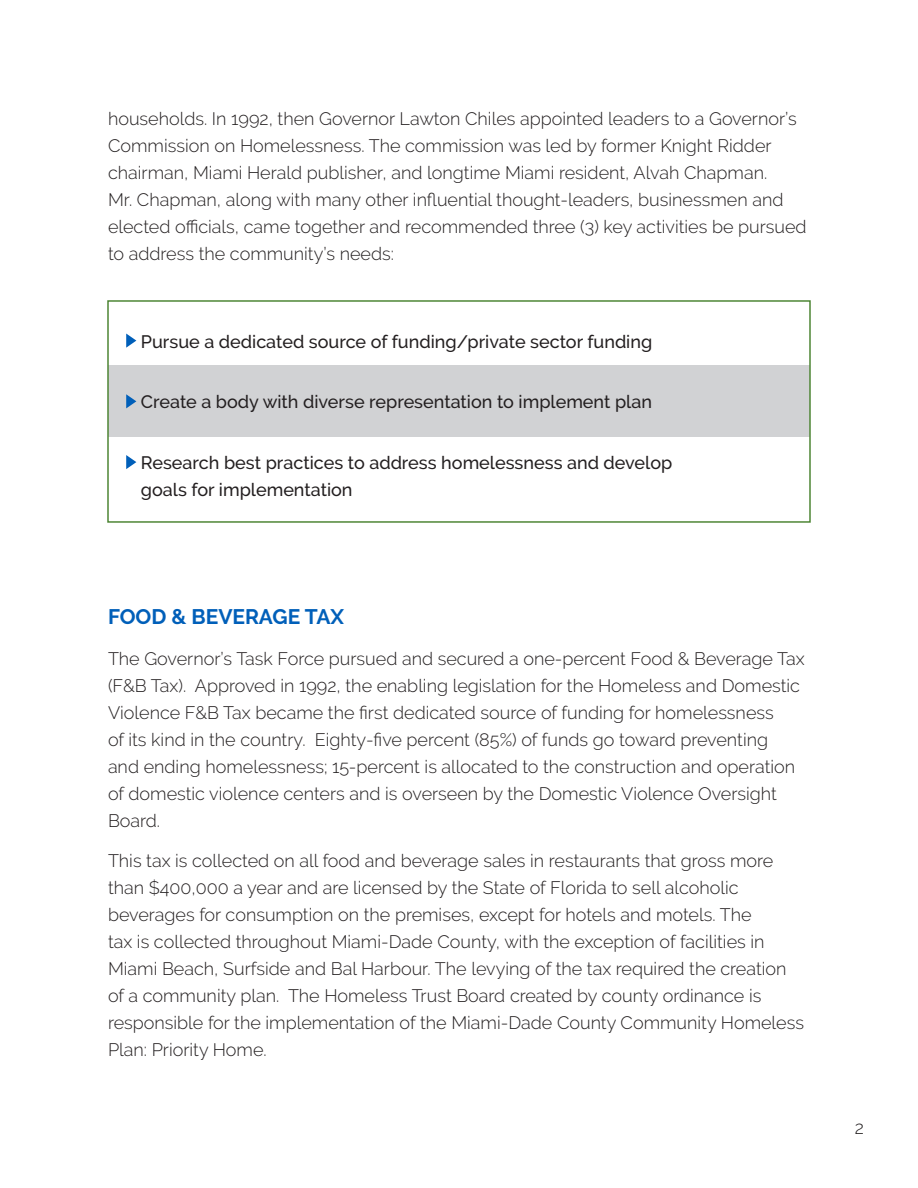
<style>
.page{position:relative;width:918px;height:1188px;background:#fff}
.page>*{position:absolute;margin:0;border:0;box-sizing:border-box;transform-origin:0 0}
.t1{font:700 21px "Raleway";color:#005fb9}
.t2{font:300 18px/27px "Raleway";color:#231f20}
.t3{font:500 18px/27px "Raleway";color:#231f20}
</style>
<div class="page">
<div style="left:108px;top:365px;width:702px;height:71px;background:#d1d2d4"></div>
<svg style="left:126px;top:334px;width:10px;height:14px"></svg>
<svg style="left:126px;top:394px;width:10px;height:14px"></svg>
<svg style="left:126px;top:455px;width:10px;height:14px"></svg>
<div style="left:107px;top:300px;width:704px;height:223px;border:2px solid #4e8635"></div>
<p class="t2" style="left:108px;top:105px;width:700px">households. In 1992, then Governor Lawton Chiles appointed leaders to a Governor’s Commission on Homelessness. The commission was led by former Knight Ridder chairman, Miami Herald publisher, and longtime Miami resident, Alvah Chapman.<br>Mr. Chapman, along with many other influential thought-leaders, businessmen and elected officials, came together and recommended three (3) key activities be pursued to address the community’s needs:</p>
<p class="t3" style="left:141px;top:328px;width:513px">Pursue a dedicated source of funding/private sector funding</p>
<p class="t3" style="left:141px;top:389px;width:513px">Create a body with diverse representation to implement plan</p>
<p class="t3" style="left:141px;top:449px;width:533px">Research best practices to address homelessness and develop goals for implementation</p>
<p class="t1" style="left:108px;top:605px;width:238px">FOOD &amp; BEVERAGE TAX</p>
<p class="t2" style="left:108px;top:645px;width:698px">The Governor’s Task Force pursued and secured a one-percent Food &amp; Beverage Tax (F&amp;B Tax). Approved in 1992, the enabling legislation for the Homeless and Domestic Violence F&amp;B Tax became the first dedicated source of funding for homelessness<br>of its kind in the country. Eighty-five percent (85%) of funds go toward preventing<br>and ending homelessness; 15-percent is allocated to the construction and operation of domestic violence centers and is overseen by the Domestic Violence Oversight Board.</p>
<p class="t2" style="left:108px;top:848px;width:698px">This tax is collected on all food and beverage sales in restaurants that gross more than $400,000 a year and are licensed by the State of Florida to sell alcoholic beverages for consumption on the premises, except for hotels and motels. The<br>tax is collected throughout Miami-Dade County, with the exception of facilities in Miami Beach, Surfside and Bal Harbour. The levying of the tax required the creation of a community plan. The Homeless Trust Board created by county ordinance is responsible for the implementation of the Miami-Dade County Community Homeless Plan: Priority Home.</p>
<p class="t2" style="left:855px;top:1114px;width:11px">2</p>
</div>
